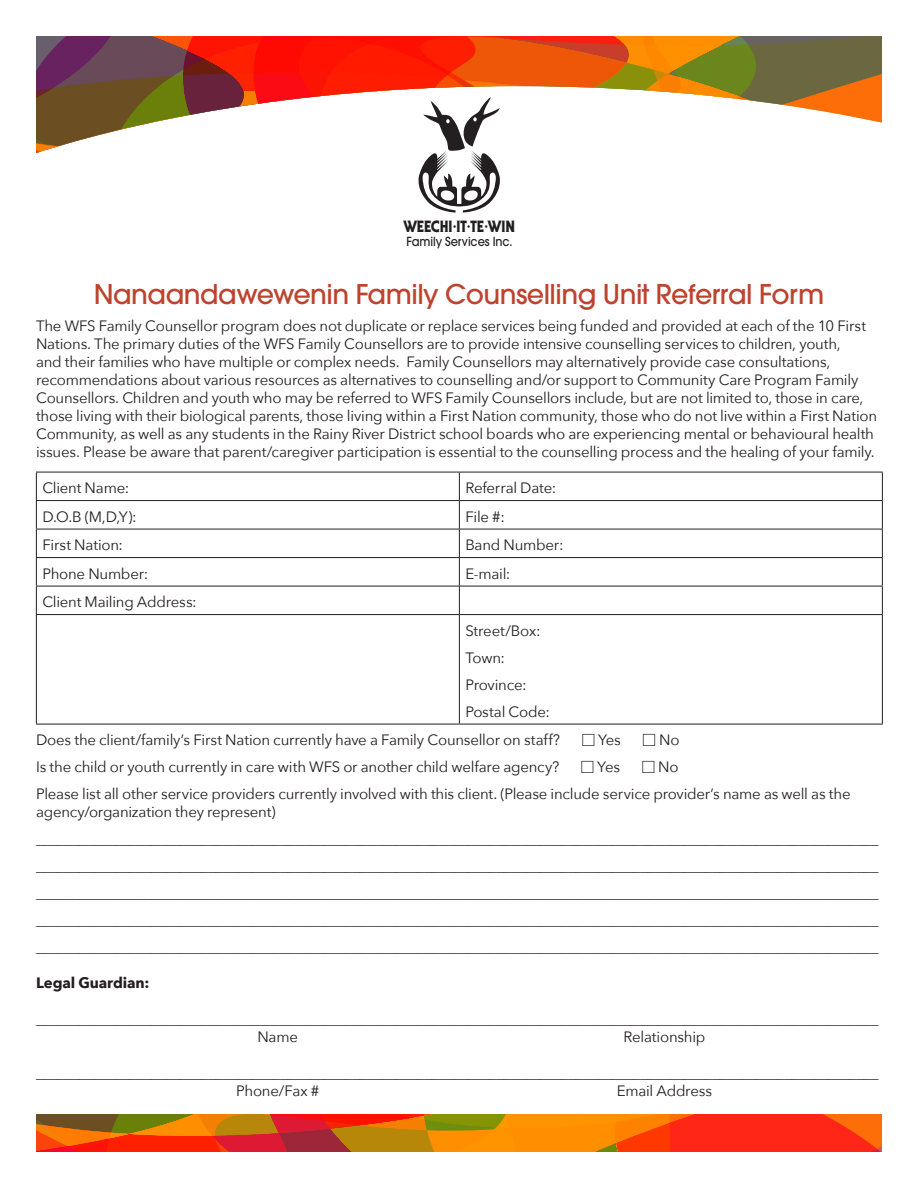
<style>
.page{position:relative;width:918px;height:1188px;background:#fff}
.page>*{position:absolute;margin:0;border:0;box-sizing:border-box;transform-origin:0 0}
.t1{font:500 27px "Avant Garde";letter-spacing:-.02em;color:#bd432e}
.t2{font:800 15.9px "Serif Gothic";letter-spacing:-.005em;color:#231f20;scale:.91 1}
.Form_body{font:15px/18px "Avenir Next";letter-spacing:-.015em;color:#231f20}
.Form_body-2{font:700 15px "Avenir Next";letter-spacing:-.01em;color:#231f20}
.t3{font:500 12.45px "Avant Garde";letter-spacing:-.005em;color:#231f20;scale:.91 1}
.s1{font-family:"Universal Newswith Comm Pi"}
</style>
<div class="page">
<svg style="left:36px;top:1114px;width:846px;height:38px;background:#e2580e"></svg>
<hr style="left:36px;top:472px;width:423px;height:1px;background:#231f20">
<hr style="left:459px;top:472px;width:424px;height:1px;background:#231f20">
<hr style="left:36px;top:500px;width:423px;height:1px;background:#231f20">
<hr style="left:459px;top:500px;width:424px;height:1px;background:#231f20">
<hr style="left:36px;top:529px;width:423px;height:1px;background:#231f20">
<hr style="left:459px;top:529px;width:424px;height:1px;background:#231f20">
<hr style="left:36px;top:557px;width:423px;height:1px;background:#231f20">
<hr style="left:459px;top:557px;width:424px;height:1px;background:#231f20">
<hr style="left:36px;top:586px;width:423px;height:1px;background:#231f20">
<svg style="left:36px;top:472px;width:1px;height:142px"></svg>
<hr style="left:459px;top:586px;width:424px;height:1px;background:#231f20">
<svg style="left:459px;top:472px;width:1px;height:142px"></svg>
<svg style="left:882px;top:472px;width:1px;height:142px"></svg>
<hr style="left:36px;top:614px;width:423px;height:1px;background:#231f20">
<hr style="left:36px;top:615px;width:1px;height:109px;background:#231f20">
<hr style="left:459px;top:614px;width:424px;height:1px;background:#231f20">
<hr style="left:459px;top:615px;width:1px;height:109px;background:#231f20">
<hr style="left:882px;top:615px;width:1px;height:109px;background:#231f20">
<hr style="left:36px;top:724px;width:423px;height:1px;background:#231f20">
<hr style="left:459px;top:724px;width:424px;height:1px;background:#231f20">
<svg style="left:36px;top:36px;width:846px;height:177px"></svg>
<p class="t2" style="left:403px;top:217px;width:124px">WEECHI<sup>•</sup>IT<sup>•</sup>TE<sup>•</sup>WIN</p>
<p class="t3" style="left:407px;top:234px;width:118px">Family Services Inc.</p>
<p class="t1" style="left:94px;top:277px;width:732px">Nanaandawewenin Family Counselling Unit Referral Form</p>
<p class="Form_body" style="left:36px;top:316px;width:843px">The WFS Family Counsellor program does not duplicate or replace services being funded and provided at each of the 10 First Nations. The primary duties of the WFS Family Counsellors are to provide intensive counselling services to children, youth,<br>and their families who have multiple or complex needs. Family Counsellors may alternatively provide case consultations, recommendations about various resources as alternatives to counselling and/or support to Community Care Program Family Counsellors. Children and youth who may be referred to WFS Family Counsellors include, but are not limited to, those in care, those living with their biological parents, those living within a First Nation community, those who do not live within a First Nation Community, as well as any students in the Rainy River District school boards who are experiencing mental or behavioural health issues. Please be aware that parent/caregiver participation is essential to the counselling process and the healing of your family.</p>
<p class="Form_body" style="left:42px;top:478px;width:88px">Client Name:</p>
<p class="Form_body" style="left:465px;top:478px;width:92px">Referral Date:</p>
<p class="Form_body" style="left:42px;top:507px;width:96px">D.O.B (M,D,Y):</p>
<p class="Form_body" style="left:465px;top:507px;width:41px">File #:</p>
<p class="Form_body" style="left:42px;top:535px;width:82px">First Nation:</p>
<p class="Form_body" style="left:465px;top:535px;width:100px">Band Number:</p>
<p class="Form_body" style="left:42px;top:564px;width:108px">Phone Number:</p>
<p class="Form_body" style="left:465px;top:564px;width:47px">E-mail:</p>
<p class="Form_body" style="left:42px;top:592px;width:156px">Client Mailing Address:</p>
<p class="Form_body" style="left:465px;top:621px;width:77px">Street/Box:</p>
<p class="Form_body" style="left:465px;top:648px;width:41px">Town:</p>
<p class="Form_body" style="left:465px;top:675px;width:63px">Province:</p>
<p class="Form_body" style="left:465px;top:702px;width:86px">Postal Code:</p>
<p class="Form_body" style="left:36px;top:731px;width:526px">Does the client/family’s First Nation currently have a Family Counsellor on staff?</p>
<p class="Form_body" style="left:582px;top:731px;width:41px"><span class="s1">M</span> Yes</p>
<p class="Form_body" style="left:643px;top:731px;width:38px"><span class="s1">M</span> No</p>
<p class="Form_body" style="left:36px;top:758px;width:525px">Is the child or youth currently in care with WFS or another child welfare agency?</p>
<p class="Form_body" style="left:581px;top:758px;width:41px"><span class="s1">M</span> Yes</p>
<p class="Form_body" style="left:642px;top:758px;width:38px"><span class="s1">M</span> No</p>
<p class="Form_body" style="left:36px;top:785px;width:816px">Please list all other service providers currently involved with this client. (Please include service provider’s name as well as the agency/organization they represent)</p>
<p class="Form_body" style="left:36px;top:830px;width:844px">_____________________________________________________________________________________________________________________</p>
<p class="Form_body" style="left:36px;top:857px;width:844px">_____________________________________________________________________________________________________________________</p>
<p class="Form_body" style="left:36px;top:884px;width:844px">_____________________________________________________________________________________________________________________</p>
<p class="Form_body" style="left:36px;top:911px;width:844px">_____________________________________________________________________________________________________________________</p>
<p class="Form_body" style="left:36px;top:938px;width:844px">_____________________________________________________________________________________________________________________</p>
<p class="Form_body-2" style="left:36px;top:970px;width:115px">Legal Guardian:</p>
<p class="Form_body" style="left:36px;top:1010px;width:844px">_____________________________________________________________________________________________________________________</p>
<p class="Form_body" style="left:257px;top:1028px;width:42px">Name</p>
<p class="Form_body" style="left:624px;top:1028px;width:83px">Relationship</p>
<p class="Form_body" style="left:36px;top:1064px;width:844px">_____________________________________________________________________________________________________________________</p>
<p class="Form_body" style="left:236px;top:1082px;width:84px">Phone/Fax #</p>
<p class="Form_body" style="left:617px;top:1082px;width:97px">Email Address</p>
</div>
